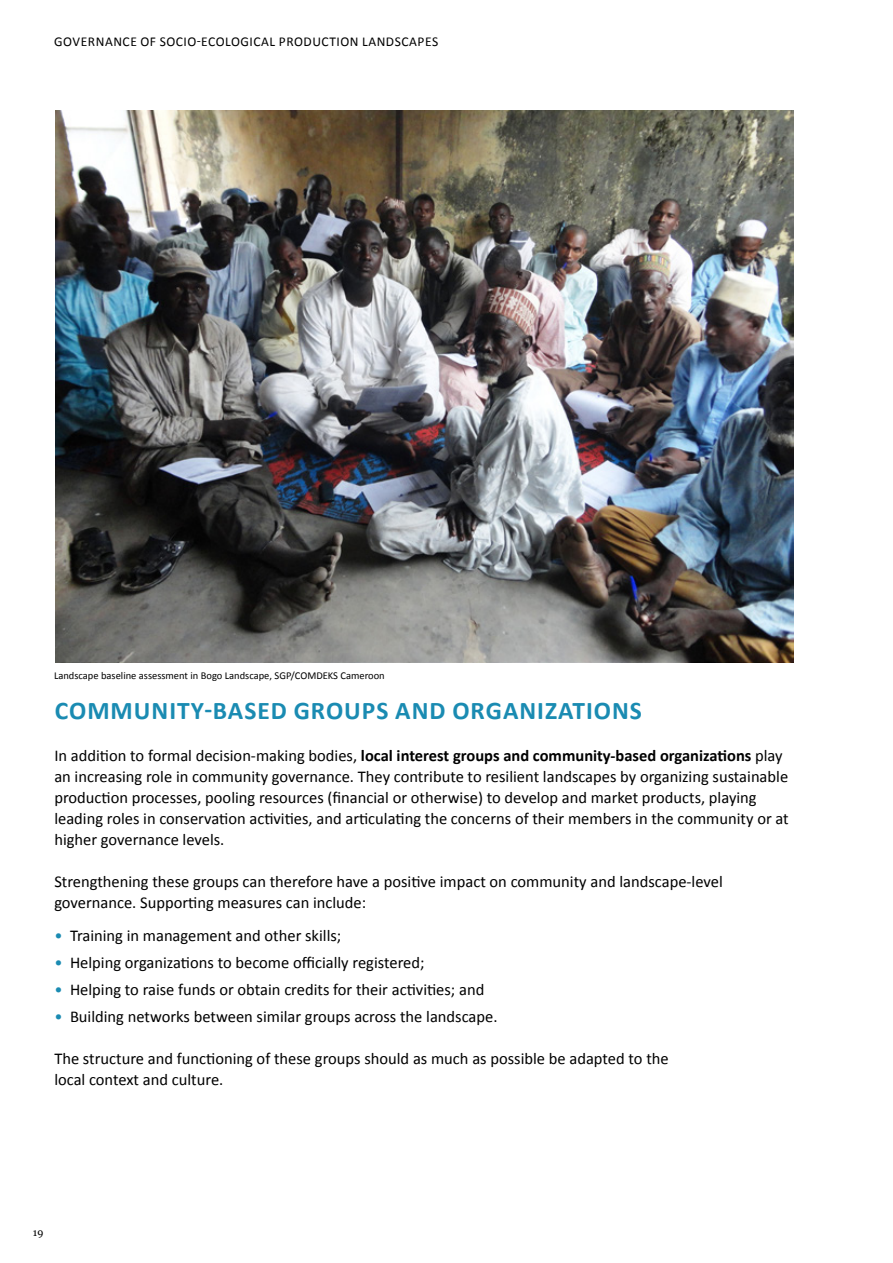
<style>
.page{position:relative;width:893px;height:1263px;background:#fff}
.page>*{position:absolute;margin:0;border:0;box-sizing:border-box;transform-origin:0 0}
.t1{font:700 25.5px "Calibri";letter-spacing:.04em;color:#1a8bb2}
.t2{font:16.5px/21px "Calibri";color:#000}
.t3{font:13.5px "Calibri";letter-spacing:.04em;color:#000}
.t4{font:10.5px "Calibri";color:#000}
.t5{font:10.5px "Georgia";color:#000}
.s1{font-weight:700}
.s2{color:#1a8bb2}
</style>
<div class="page">
<img style="left:56px;top:111px;width:737px;height:552px">
<p class="t3" style="left:54px;top:32px;width:385px">GOVERNANCE OF SOCIO-ECOLOGICAL PRODUCTION LANDSCAPES</p>
<p class="t4" style="left:54px;top:668px;width:332px">Landscape baseline assessment in Bogo Landscape, SGP/COMDEKS Cameroon</p>
<h1 class="t1" style="left:55px;top:693px;width:589px">COMMUNITY-BASED GROUPS AND ORGANIZATIONS</h1>
<p class="t2" style="left:54px;top:745px;width:736px">In addition to formal decision-making bodies, <span class="s1">local interest groups and community-based organizations</span> play an increasing role in community governance. They contribute to resilient landscapes by organizing sustainable production processes, pooling resources (financial or otherwise) to develop and market products, playing leading roles in conservation activities, and articulating the concerns of their members in the community or at higher governance levels.</p>
<p class="t2" style="left:54px;top:871px;width:670px">Strengthening these groups can therefore have a positive impact on community and landscape-level governance. Supporting measures can include:</p>
<p class="t2" style="left:54px;top:925px;width:288px"><span class="s2">•</span> Training in management and other skills;</p>
<p class="t2" style="left:54px;top:952px;width:372px"><span class="s2">•</span> Helping organizations to become officially registered;</p>
<p class="t2" style="left:54px;top:979px;width:431px"><span class="s2">•</span> Helping to raise funds or obtain credits for their activities; and</p>
<p class="t2" style="left:54px;top:1006px;width:445px"><span class="s2">•</span> Building networks between similar groups across the landscape.</p>
<p class="t2" style="left:54px;top:1048px;width:616px">The structure and functioning of these groups should as much as possible be adapted to the local context and culture.</p>
<p class="t5" style="left:33px;top:1226px;width:12px">19</p>
</div>
